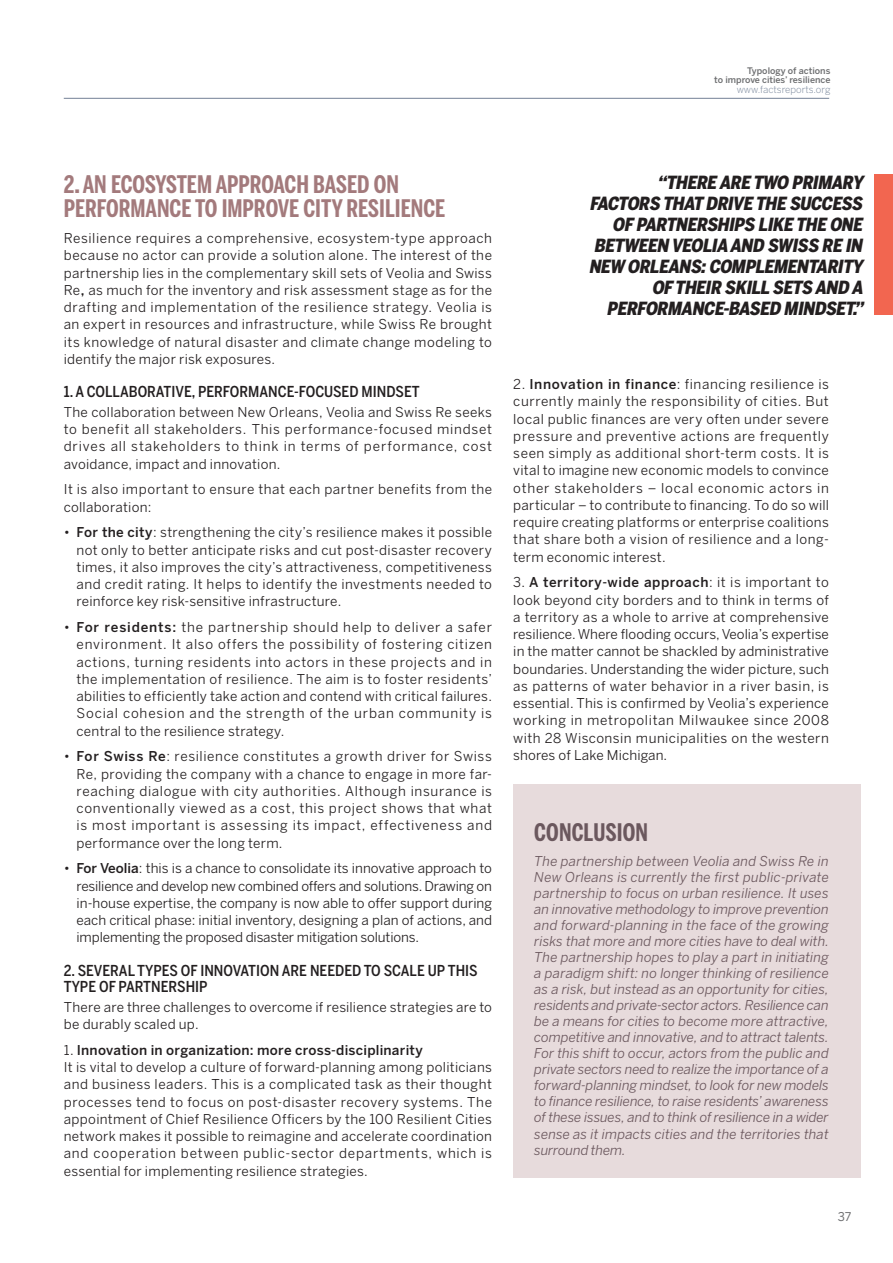
<style>
.page{position:relative;width:893px;height:1263px;background:#fff}
.page>*{position:absolute;margin:0;border:0;box-sizing:border-box;transform-origin:0 0}
.t1{font:700 24px/24px "Benton Sans Comp";color:#a37a7c}
.t2{font:700 24px "Benton Sans Comp";letter-spacing:.005em;color:#6b585e}
.t3{font:italic 900 18px/21px "Benton Sans Cond";letter-spacing:-.02em;color:#231f20;text-align:right}
.t4{font:500 15px/16.5px "Benton Sans Cond";color:#231f20}
.t5{font:13.5px/17.2px "Benton Sans";letter-spacing:.02em;color:#231f20;text-align:justify}
.t6{font:italic 13.5px/16px "Benton Sans";color:#6b585e;text-align:justify}
.t7{font:13.5px/17.2px "Benton Sans";letter-spacing:.04em;color:#231f20}
.t8{font:12px "Benton Sans";color:#6d6e70}
.t9{font:300 9.75px "Benton Sans";color:#738196}
.t10{font:500 9px/9px "Benton Sans";color:#6d6e70;text-align:right}
.s1{font-weight:500}
</style>
<div class="page">
<div style="left:513px;top:784px;width:348px;height:394px;background:#e7dbdc"></div>
<div style="left:874px;top:174px;width:19px;height:140px;background:#f26650"></div>
<hr style="left:64px;top:98px;width:765px;height:1px;background:#738196">
<p class="t10" style="left:714px;top:68px;width:118px">Typology of actions<br>to improve cities’ resilience</p>
<p class="t9" style="left:737px;top:86px;width:95px">www.factsreports.org</p>
<h1 class="t1" style="left:64px;top:175px;width:383px">2. AN ECOSYSTEM APPROACH BASED ON<br>PERFORMANCE TO IMPROVE CITY RESILIENCE</h1>
<p class="t5" style="left:64px;top:231px;width:430px">Resilience requires a comprehensive, ecosystem-type approach because no actor can provide a solution alone. The interest of the partnership lies in the complementary skill sets of Veolia and Swiss Re<span class="s1">,</span> as much for the inventory and risk assessment stage as for the drafting and implementation of the resilience strategy. Veolia is an expert in resources and infrastructure, while Swiss Re brought its knowledge of natural disaster and climate change modeling to identify the major risk exposures.</p>
<p class="t4" style="left:64px;top:385px;width:357px">1. A COLLABORATIVE, PERFORMANCE-FOCUSED MINDSET</p>
<p class="t5" style="left:64px;top:404px;width:430px">The collaboration between New Orleans, Veolia and Swiss Re seeks to benefit all stakeholders. This performance-focused mindset drives all stakeholders to think in terms of performance, cost avoidance, impact and innovation.</p>
<p class="t7" style="left:64px;top:482px;width:430px">It is also important to ensure that each partner benefits from the collaboration:</p>
<p class="t5" style="left:77px;top:525px;width:417px;text-indent:-13px">• <span class="s1">For the city</span>: strengthening the city’s resilience makes it possible not only to better anticipate risks and cut post-disaster recovery times, it also improves the city’s attractiveness, competitiveness and credit rating. It helps to identify the investments needed to reinforce key risk-sensitive infrastructure.</p>
<p class="t5" style="left:77px;top:620px;width:417px;text-indent:-13px">• <span class="s1">For residents:</span> the partnership should help to deliver a safer environment. It also offers the possibility of fostering citizen actions, turning residents into actors in these projects and in the implementation of resilience. The aim is to foster residents’ abilities to efficiently take action and contend with critical failures.<br>Social cohesion and the strength of the urban community is central to the resilience strategy.</p>
<p class="t5" style="left:77px;top:749px;width:417px;text-indent:-13px">• <span class="s1">For Swiss Re</span>: resilience constitutes a growth driver for Swiss Re, providing the company with a chance to engage in more far&shy;reaching dialogue with city authorities. Although insurance is conventionally viewed as a cost, this project shows that what is most important is assessing its impact, effectiveness and performance over the long term.</p>
<p class="t5" style="left:77px;top:861px;width:417px;text-indent:-13px">• <span class="s1">For Veolia</span>: this is a chance to consolidate its innovative approach to resilience and develop new combined offers and solutions. Drawing on in-house expertise, the company is now able to offer support during each critical phase: initial inventory, designing a plan of actions, and implementing the proposed disaster mitigation solutions.</p>
<p class="t4" style="left:64px;top:963px;width:415px">2. S EVERAL TYPES OF INNOVATION ARE NEEDED TO SCALE UP THIS<br>TYPE OF PARTNERSHIP</p>
<p class="t5" style="left:64px;top:999px;width:430px">There are three challenges to overcome if resilience strategies are to be durably scaled up.</p>
<p class="t5" style="left:64px;top:1042px;width:430px;text-align:left">1. <span class="s1">Innovation in organization: more cross-disciplinarity<br></span>It is vital to develop a culture of forward-planning among politicians and business leaders. This is a complicated task as their thought processes tend to focus on post-disaster recovery systems. The appointment of Chief Resilience Officers by the 100 Resilient Cities network makes it possible to reimagine and accelerate coordination and cooperation between public-sector departments, which is essential for implementing resilience strategies.</p>
<h2 class="t3" style="left:589px;top:173px;width:279px">“THERE ARE TWO PRIMARY<br>FACTORS THAT DRIVE THE SUCCESS<br>OF PARTNERSHIPS LIKE THE ONE<br>BETWEEN VEOLIA AND SWISS RE IN<br>NEW ORLEANS:COMPLEMENTARITY<br>OF THEIR SKILL SETS AND A<br>PERFORMANCE-BASED MINDSET.”</h2>
<p class="t5" style="left:513px;top:377px;width:317px">2. <span class="s1">Innovation in finance</span>: financing resilience is currently mainly the responsibility of cities. But local public finances are very often under severe pressure and preventive actions are frequently seen simply as additional short-term costs. It is vital to imagine new economic models to convince other stakeholders – local economic actors in particular – to contribute to financing. To do so will require creating platforms or enterprise coalitions that share both a vision of resilience and a long&shy;term economic interest.</p>
<p class="t5" style="left:513px;top:575px;width:317px">3. <span class="s1">A territory-wide approach</span>: it is important to look beyond city borders and to think in terms of a territory as a whole to arrive at comprehensive resilience. Where flooding occurs, Veolia’s expertise in the matter cannot be shackled by administrative boundaries. Understanding the wider picture, such as patterns of water behavior in a river basin, is essential. This is confirmed by Veolia’s experience working in metropolitan Milwaukee since 2008 with 28 Wisconsin municipalities on the western shores of Lake Michigan.</p>
<h1 class="t2" style="left:534px;top:823px;width:115px">CONCLUSION</h1>
<p class="t6" style="left:534px;top:854px;width:296px">The partnership between Veolia and Swiss Re in New Orleans is currently the first public-private partnership to focus on urban resilience. It uses an innovative methodology to improve prevention and forward-planning in the face of the growing risks that more and more cities have to deal with.<br>The partnership hopes to play a part in initiating a paradigm shift: no longer thinking of resilience as a risk, but instead as an opportunity for cities, residents and private-sector actors. Resilience can be a means for cities to become more attractive, competitive and innovative, and to attract talents.<br>For this shift to occur, actors from the public and private sectors need to realize the importance of a forward-planning mindset, to look for new models to finance resilience, to raise residents’ awareness of these issues, and to think of resilience in a wider sense as it impacts cities and the territories that surround them.</p>
<p class="t8" style="left:838px;top:1212px;width:15px">37</p>
</div>
